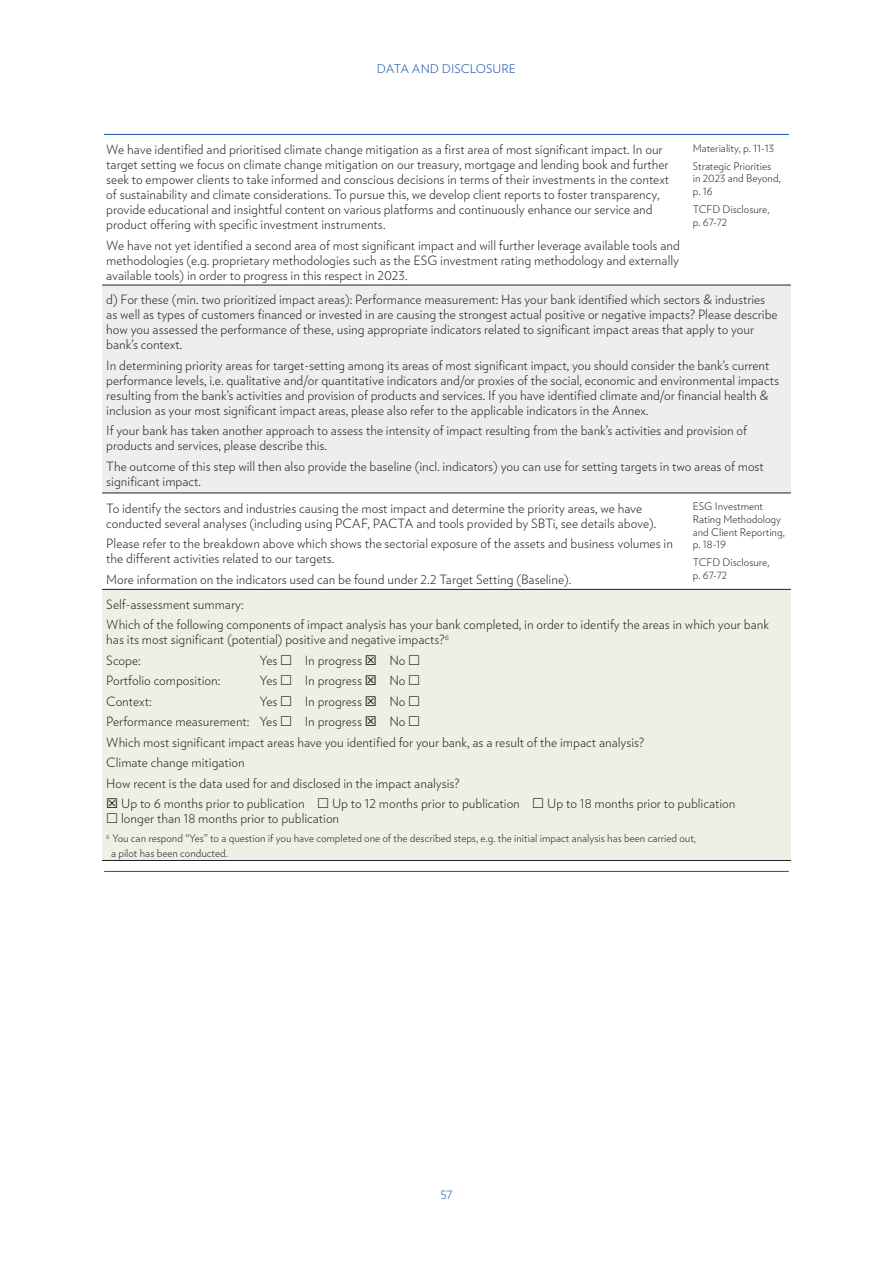
<style>
.page{position:relative;width:893px;height:1263px;background:#fff}
.page>*{position:absolute;margin:0;border:0;box-sizing:border-box;transform-origin:0 0}
.t1{font:300 12.75px/15px "Verlag Text";letter-spacing:-.005em;color:#231f20}
.t2{font:300 12px "Verlag Text";letter-spacing:-.005em;color:#1750a2}
.t3{font:300 10.5px/12.6px "Verlag Text";letter-spacing:-.005em;color:#231f20}
</style>
<div class="page">
<hr style="left:104px;top:134px;width:685px;height:1px;background:#1750a2">
<div style="left:102px;top:285px;width:689px;height:75px;background:#eeeeef"></div>
<hr style="left:102px;top:285px;width:689px;height:1px;background:#231f20">
<div style="left:102px;top:355px;width:689px;height:67px;background:#eeeeef"></div>
<div style="left:102px;top:421px;width:689px;height:36px;background:#eeeeef"></div>
<div style="left:102px;top:456px;width:689px;height:37px;background:#eeeeef"></div>
<hr style="left:102px;top:493px;width:689px;height:1px;background:#231f20">
<div style="left:102px;top:589px;width:689px;height:31px;background:#efefe6"></div>
<hr style="left:102px;top:589px;width:689px;height:1px;background:#231f20">
<div style="left:102px;top:615px;width:689px;height:36px;background:#efefe6"></div>
<div style="left:102px;top:650px;width:689px;height:22px;background:#efefe6"></div>
<div style="left:102px;top:671px;width:689px;height:21px;background:#efefe6"></div>
<div style="left:102px;top:691px;width:689px;height:22px;background:#efefe6"></div>
<div style="left:102px;top:712px;width:689px;height:21px;background:#efefe6"></div>
<div style="left:102px;top:732px;width:689px;height:22px;background:#efefe6"></div>
<div style="left:102px;top:753px;width:689px;height:21px;background:#efefe6"></div>
<div style="left:102px;top:773px;width:689px;height:22px;background:#efefe6"></div>
<div style="left:102px;top:794px;width:689px;height:66px;background:#efefe6"></div>
<hr style="left:102px;top:860px;width:689px;height:1px;background:#231f20">
<hr style="left:104px;top:871px;width:685px;height:1px;background:#1750a2">
<p class="t2" style="left:377px;top:59px;width:141px">DATA AND DISCLOSURE</p>
<p class="t1" style="left:106px;top:141px;width:564px">We have identified and prioritised climate change mitigation as a first area of most significant impact. In our target setting we focus on climate change mitigation on our treasury, mortgage and lending book and further seek to empower clients to take informed and conscious decisions in terms of their investments in the context of sustainability and climate considerations. To pursue this, we develop client reports to foster transparency, provide educational and insightful content on various platforms and continuously enhance our service and product offering with specific investment instruments.</p>
<p class="t1" style="left:106px;top:237px;width:575px;text-align:justify">We have not yet identified a second area of most significant impact and will further leverage available tools and methodologies (e.g. proprietary methodologies such as the ESG investment rating methodology and externally available tools) in order to progress in this respect in 2023.</p>
<p class="t3" style="left:693px;top:138px;width:83px;line-height:18.1px">Materiality, p. 11-13<br>Strategic Priorities</p>
<p class="t3" style="left:693px;top:172px;width:89px">in 2023 and Beyond, p. 16</p>
<p class="t3" style="left:693px;top:203px;width:78px">TCFD Disclosure, p. 67-72</p>
<p class="t1" style="left:106px;top:292px;width:673px">d) For these (min. two prioritized impact areas): Performance measurement: Has your bank identified which sectors &amp; industries as well as types of customers financed or invested in are causing the strongest actual positive or negative impacts? Please describe how you assessed the performance of these, using appropriate indicators related to significant impact areas that apply to your bank’s context.</p>
<p class="t1" style="left:106px;top:357px;width:674px">In determining priority areas for target-setting among its areas of most significant impact, you should consider the bank’s current performance levels, i.e. qualitative and/or quantitative indicators and/or proxies of the social, economic and environmental impacts resulting from the bank’s activities and provision of products and services. If you have identified climate and/or financial health &amp; inclusion as your most significant impact areas, please also refer to the applicable indicators in the Annex.</p>
<p class="t1" style="left:106px;top:423px;width:642px">If your bank has taken another approach to assess the intensity of impact resulting from the bank’s activities and provision of products and services, please describe this.</p>
<p class="t1" style="left:106px;top:458px;width:659px">The outcome of this step will then also provide the baseline (incl. indicators) you can use for setting targets in two areas of most significant impact.</p>
<p class="t1" style="left:106px;top:500px;width:552px">To identify the sectors and industries causing the most impact and determine the priority areas, we have conducted several analyses (including using PCAF, PACTA and tools provided by SBTi, see details above).</p>
<p class="t1" style="left:106px;top:536px;width:568px">Please refer to the breakdown above which shows the sectorial exposure of the assets and business volumes in the different activities related to our targets.</p>
<p class="t1" style="left:106px;top:571px;width:466px">More information on the indicators used can be found under 2.2 Target Setting (Baseline).</p>
<p class="t3" style="left:693px;top:500px;width:93px">ESG Investment<br>Rating Methodology and Client Reporting, p. 18-19</p>
<p class="t3" style="left:693px;top:556px;width:78px">TCFD Disclosure, p. 67-72</p>
<p class="t1" style="left:106px;top:593px;width:664px;line-height:20.5px">Self-assessment summary:<br>Which of the following components of impact analysis has your bank completed, in order to identify the areas in which your bank</p>
<p class="t1" style="left:106px;top:629px;width:344px;line-height:20.5px">has its most significant (potential) positive and negative impacts?<sup>6<br></sup>Scope:</p>
<p class="t1" style="left:259px;top:652px;width:20px">Yes</p>
<p class="t1" style="left:305px;top:652px;width:59px">In progress</p>
<p class="t1" style="left:389px;top:652px;width:18px">No</p>
<p class="t1" style="left:106px;top:673px;width:116px">Portfolio composition:</p>
<p class="t1" style="left:259px;top:673px;width:20px">Yes</p>
<p class="t1" style="left:305px;top:673px;width:59px">In progress</p>
<p class="t1" style="left:389px;top:673px;width:18px">No</p>
<p class="t1" style="left:106px;top:693px;width:47px">Context:</p>
<p class="t1" style="left:259px;top:693px;width:20px">Yes</p>
<p class="t1" style="left:305px;top:693px;width:59px">In progress</p>
<p class="t1" style="left:389px;top:693px;width:18px">No</p>
<p class="t1" style="left:106px;top:714px;width:173px">Performance measurement: Yes</p>
<p class="t1" style="left:305px;top:714px;width:59px">In progress</p>
<p class="t1" style="left:389px;top:714px;width:18px">No</p>
<p class="t1" style="left:106px;top:734px;width:540px">Which most significant impact areas have you identified for your bank, as a result of the impact analysis?</p>
<p class="t1" style="left:106px;top:755px;width:140px">Climate change mitigation</p>
<p class="t1" style="left:106px;top:775px;width:355px">How recent is the data used for and disclosed in the impact analysis?</p>
<p class="t1" style="left:121px;top:796px;width:185px">Up to 6 months prior to publication</p>
<p class="t1" style="left:332px;top:796px;width:189px">Up to 12 months prior to publication</p>
<p class="t1" style="left:547px;top:796px;width:190px">Up to 18 months prior to publication</p>
<p class="t1" style="left:121px;top:811px;width:220px">longer than 18 months prior to publication</p>
<p class="t3" style="left:111px;top:830px;width:586px;line-height:15px;text-indent:-5px"><sup>6</sup> You can respond “Yes” to a question if you have completed one of the described steps, e.g. the initial impact analysis has been carried out, a pilot has been conducted.</p>
<p class="t2" style="left:440px;top:1185px;width:14px">57</p>
</div>
